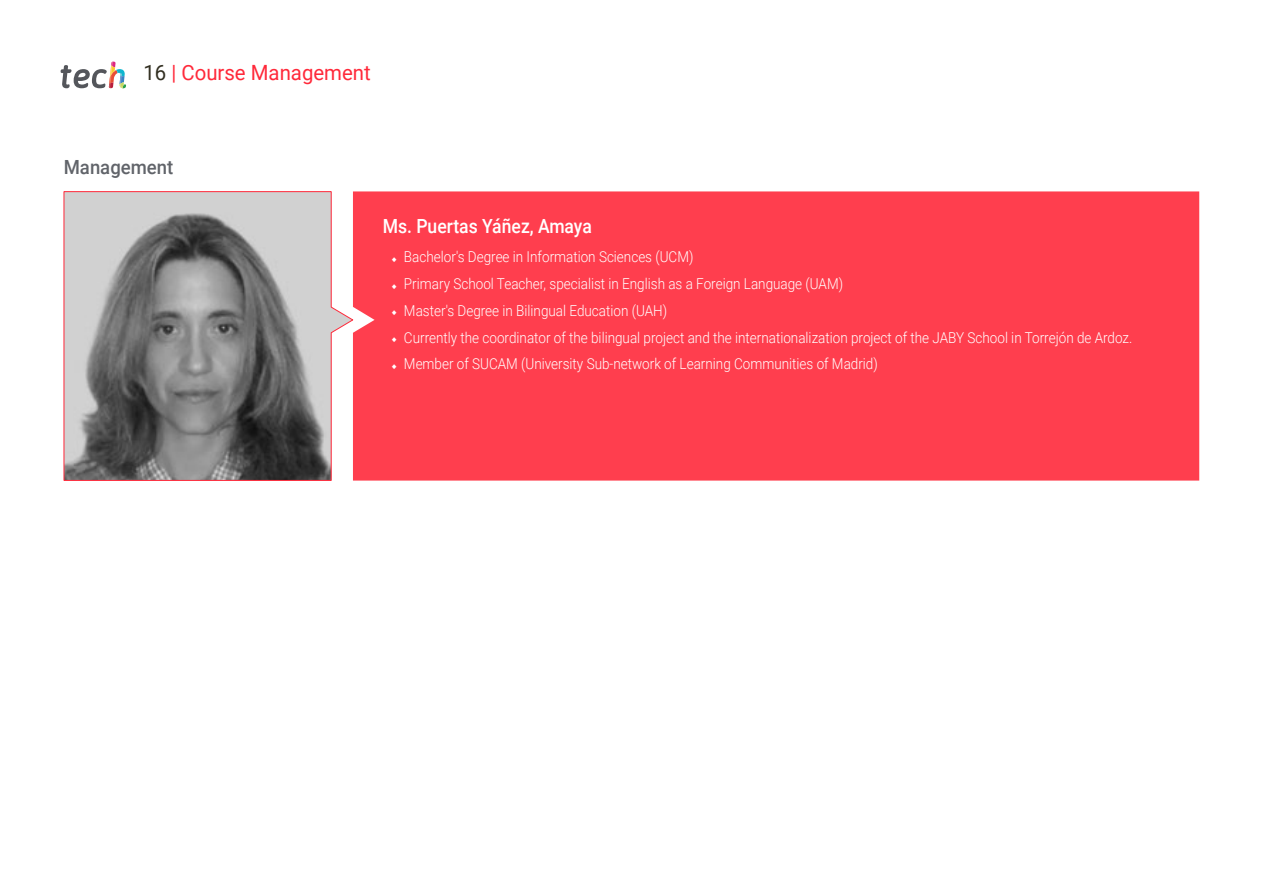
<style>
.page{position:relative;width:1263px;height:893px;background:#fff}
.page>*{position:absolute;margin:0;border:0;box-sizing:border-box;transform-origin:0 0}
.t1{font:21px "Roboto";color:#ff293a}
.t2{font:500 19.5px "Roboto";color:#fff;scale:.9 1}
.t3{font:500 19.5px "Roboto";color:#61646a;scale:.95 1}
.t4{font:300 15px/26.7px "Roboto";color:#fff;scale:.9 1}
.s1{color:#312e20}
</style>
<div class="page">
<svg style="left:61px;top:62px;width:65px;height:27px"></svg>
<div style="left:353px;top:191px;width:846px;height:290px;background:#ff3e4e"></div>
<svg style="left:64px;top:191px;width:289px;height:290px;background:#969494"></svg>
<svg style="left:392px;top:257px;width:5px;height:5px"></svg>
<svg style="left:392px;top:284px;width:5px;height:5px"></svg>
<svg style="left:392px;top:310px;width:5px;height:5px"></svg>
<svg style="left:392px;top:337px;width:5px;height:5px"></svg>
<svg style="left:392px;top:364px;width:5px;height:5px"></svg>
<h1 class="t1" style="left:144px;top:57px;width:229px"><span class="s1">16</span> | Course Management</h1>
<h2 class="t3" style="left:64px;top:154px;width:117px">Management</h2>
<h2 class="t2" style="left:383px;top:212px;width:234px">Ms. Puertas Yáñez, Amaya</h2>
<p class="t4" style="left:404px;top:243px;width:811px">Bachelor's Degree in Information Sciences (UCM)<br>Primary School Teacher, specialist in English as a Foreign Language (UAM)<br>Master's Degree in Bilingual Education (UAH)<br>Currently the coordinator of the bilingual project and the internationalization project of the JABY School in Torrejón de Ardoz.<br>Member of SUCAM (University Sub-network of Learning Communities of Madrid)</p>
</div>
